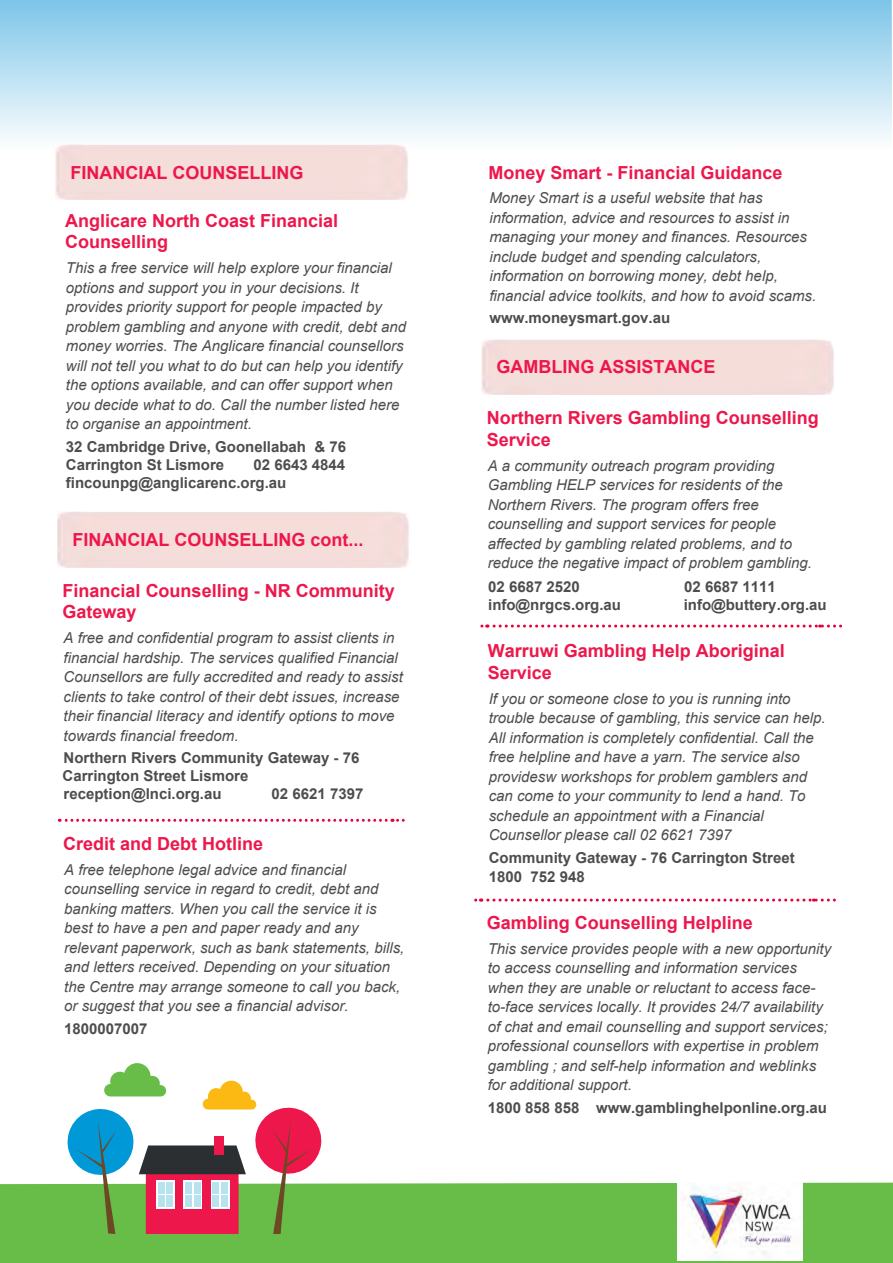
<style>
.page{position:relative;width:893px;height:1263px;background:#fff}
.page>*{position:absolute;margin:0;border:0;box-sizing:border-box;transform-origin:0 0}
.t1{font:700 18px/21.6px "Arial";color:#ed174c}
.t2{font:700 18px/21.6px "Arial";color:#ed174c}
.t3{font:italic 15px/19.5px "Arial";color:#4d4d4f}
.t4{font:italic 15px/19.5px "Arial";color:#4d4d4f}
.t5{font:700 15px/19.5px "Arial";color:#4d4d4f}
.t6{font:700 15px/18px "Arial";color:#4d4d4f}
.s1{font-style:inherit}
</style>
<div class="page">
<div style="left:0;top:1182px;width:893px;height:81px;background:#68bd49"></div>
<svg style="left:0;top:0;width:892px;height:145px;background:#bae0f3"></svg>
<svg style="left:66px;top:1063px;width:257px;height:171px"></svg>
<img style="left:678px;top:1182px;width:125px;height:78px">
<div style="left:481px;top:340px;width:353px;height:55px;background:#f5ddda"></div>
<svg style="left:66px;top:819px;width:337px;height:3px"></svg>
<div style="left:55px;top:145px;width:353px;height:55px;background:#f5ddda"></div>
<svg style="left:482px;top:624px;width:359px;height:3px"></svg>
<svg style="left:476px;top:898px;width:358px;height:3px"></svg>
<p class="t1" style="left:71px;top:162px;width:234px"><span class="s1">FINANCIAL</span> COUNSELLING</p>
<p class="t2" style="left:65px;top:210px;width:275px">Anglicare North Coast Financial<br>Counselling</p>
<p class="t4" style="left:66px;top:258px;width:342px">This a free service will help explore your financial options and support you in your decisions. It provides priority support for people impacted by problem gambling and anyone with credit, debt and money worries. The Anglicare financial counsellors will not tell you what to do but can help you identify the options available, and can offer support when you decide what to do. Call the number listed here to organise an appointment.</p>
<p class="t6" style="left:66px;top:437px;width:282px">32 Cambridge Drive, Goonellabah &amp; 76<br>Carrington St Lismore</p>
<p class="t6" style="left:66px;top:455px;width:281px;text-indent:188px">02 6643 4844 fincounpg@anglicarenc.org.au</p>
<p class="t1" style="left:72px;top:529px;width:293px"><span class="s1">FINANCIAL</span> COUNSELLING cont...</p>
<p class="t1" style="left:63px;top:580px;width:334px">Financial Counselling - NR Community<br>Gateway</p>
<p class="t3" style="left:64px;top:628px;width:341px">A free and confidential program to assist clients in financial hardship. The services qualified Financial Counsellors are fully accredited and ready to assist clients to take control of their debt issues, increase their financial literacy and identify options to move towards financial freedom.</p>
<p class="t5" style="left:64px;top:748px;width:297px">Northern Rivers Community Gateway - 76</p>
<p class="t5" style="left:63px;top:766px;width:187px">Carrington Street Lismore</p>
<p class="t5" style="left:272px;top:784px;width:93px">02 6621 7397</p>
<p class="t5" style="left:64px;top:784px;width:159px">reception@lnci.org.au</p>
<p class="t1" style="left:63px;top:832px;width:202px">Credit and Debt Hotline</p>
<p class="t3" style="left:64px;top:860px;width:342px">A free telephone legal advice and financial counselling service in regard to credit, debt and banking matters. When you call the service it is best to have a pen and paper ready and any relevant paperwork, such as bank statements, bills, and letters received. Depending on your situation the Centre may arrange someone to call you back, or suggest that you see a financial advisor.</p>
<p class="t5" style="left:64px;top:1019px;width:85px">1800007007</p>
<p class="t1" style="left:488px;top:162px;width:296px">Money Smart - Financial Guidance</p>
<p class="t3" style="left:489px;top:189px;width:328px">Money Smart is a useful website that has information, advice and resources to assist in managing your money and finances. Resources include budget and spending calculators, information on borrowing money, debt help, financial advice toolkits, and how to avoid scams.</p>
<p class="t5" style="left:489px;top:309px;width:182px">www.moneysmart.gov.au</p>
<p class="t1" style="left:497px;top:357px;width:220px">GAMBLING ASSISTANCE</p>
<p class="t1" style="left:487px;top:407px;width:334px">Northern Rivers Gambling Counselling<br>Service</p>
<p class="t3" style="left:488px;top:456px;width:326px">A a community outreach program providing Gambling HELP services for residents of the Northern Rivers. The program offers free counselling and support services for people affected by gambling related problems, and to reduce the negative impact of problem gambling.</p>
<p class="t5" style="left:488px;top:577px;width:93px">02 6687 2520</p>
<p class="t5" style="left:684px;top:577px;width:93px">02 6687 1111</p>
<p class="t5" style="left:488px;top:595px;width:134px">info@nrgcs.org.au</p>
<p class="t5" style="left:684px;top:595px;width:144px">info@buttery.org.au</p>
<p class="t1" style="left:488px;top:640px;width:299px">Warruwi Gambling Help Aboriginal<br>Service</p>
<p class="t3" style="left:489px;top:689px;width:338px">If you or someone close to you is running into trouble because of gambling, this service can help.<br>All information is completely confidential. Call the free helpline and have a yarn. The service also providesw workshops for problem gamblers and can come to your community to lend a hand. To schedule an appointment with a Financial Counsellor please call 02 6621 7397</p>
<p class="t5" style="left:489px;top:848px;width:307px">Community Gateway - 76 Carrington Street<br>1800 752 948</p>
<p class="t1" style="left:487px;top:912px;width:268px">Gambling Counselling Helpline</p>
<p class="t3" style="left:488px;top:939px;width:345px">This service provides people with a new opportunity to access counselling and information services when they are unable or reluctant to access face&shy;to-face services locally. It provides 24/7 availability of chat and email counselling and support services; professional counsellors with expertise in problem gambling ; and self-help information and weblinks for additional support.</p>
<p class="t5" style="left:488px;top:1098px;width:341px">1800 858 858 www.gamblinghelponline.org.au</p>
</div>
